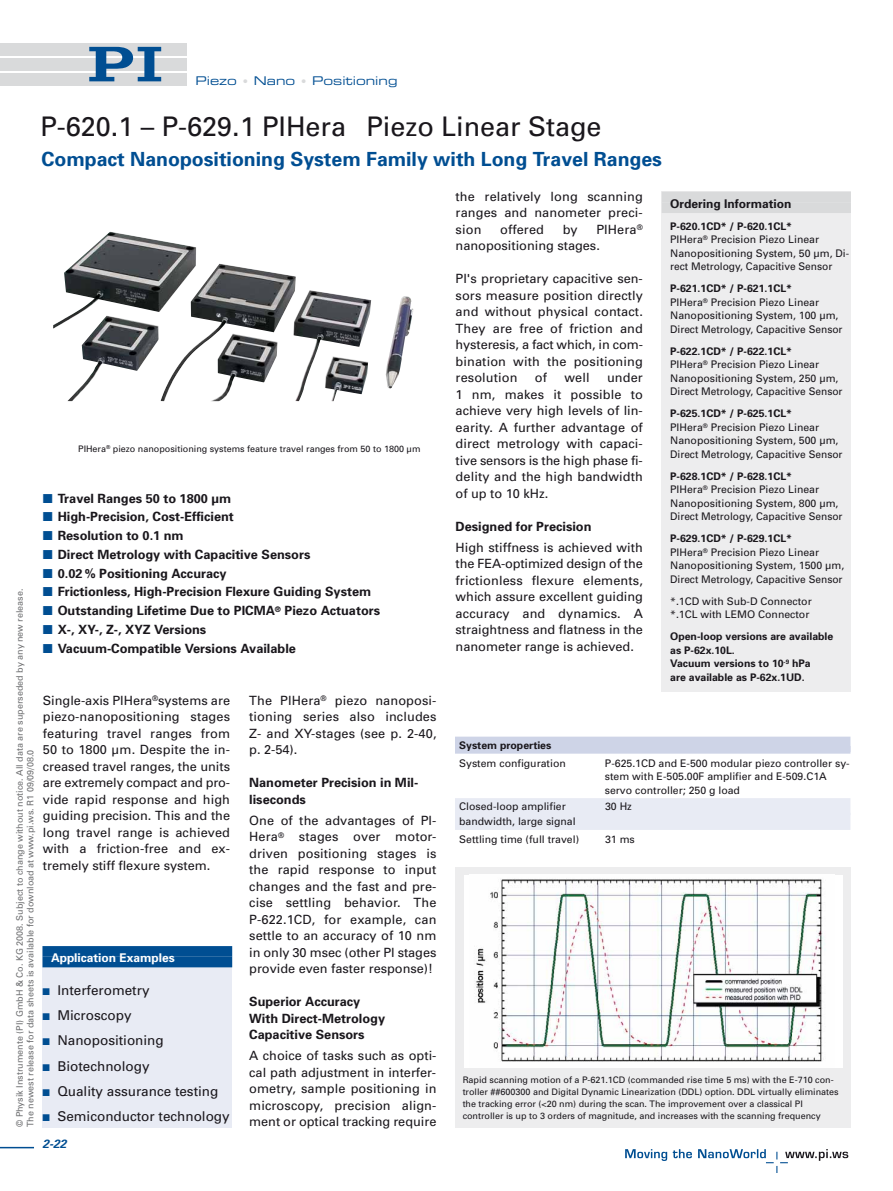
<style>
.page{position:relative;width:893px;height:1191px;background:#fff}
.page>*{position:absolute;margin:0;border:0;box-sizing:border-box;transform-origin:0 0}
.t1{font:27px "Univers";color:#1a171c}
.t2{font:700 19.5px "Univers";color:#004e92}
.t3{font:13.5px "Univers";color:#1a171c}
.t4{font:12.75px/16.5px "Univers";letter-spacing:.01em;color:#1a171c;text-align:justify}
.t5{font:700 12.75px/16.5px "Univers";color:#1a171c}
.t6{font:12px "Eurostile Extended Two";color:#004e92}
.t7{font:700 12px "Univers";color:#fff}
.t8{font:700 12px "Univers";color:#1a171c}
.t9{font:italic 700 12px "Univers";color:#004e92}
.t10{font:10.5px/13.5px "Univers";color:#1a171c}
.t11{font:700 10.5px/13.5px "Univers";color:#1a171c}
.t12{font:9px/12px "Univers";color:#1a171c}
.t13{font:9px/10.8px "Univers";color:#6f7072}
.s1{font-size:10.5px;color:#d9dadb}
.s2{font-family:"European Pi Three";font-weight:400;font-size:15px;color:#004e92}
.s3{font-family:"European Pi Three";font-size:11.25px;color:#004e92}
.s4{font-weight:700}
</style>
<div class="page">
<hr style="left:0;top:1146px;width:34px;height:2px;background:#004e92">
<div style="left:64px;top:43px;width:123px;height:12px;background:#d9dadb"></div>
<div style="left:64px;top:58px;width:123px;height:12px;background:#d9dadb"></div>
<div style="left:64px;top:73px;width:123px;height:12px;background:#d9dadb"></div>
<svg style="left:89px;top:47px;width:72px;height:34px"></svg>
<div style="left:0;top:43px;width:86px;height:12px;background:#d9dadb"></div>
<div style="left:0;top:58px;width:86px;height:12px;background:#d9dadb"></div>
<div style="left:0;top:73px;width:86px;height:12px;background:#d9dadb"></div>
<svg style="left:625px;top:1149px;width:223px;height:23px"></svg>
<img style="left:53px;top:232px;width:361px;height:169px">
<div style="left:43px;top:946px;width:189px;height:181px;background:#e8ebf4"></div>
<div style="left:43px;top:946px;width:189px;height:10px;background:#004e92"></div>
<div style="left:43px;top:956px;width:189px;height:11px;background:#004e92"></div>
<div style="left:662px;top:192px;width:189px;height:500px;background:#ededee"></div>
<div style="left:662px;top:192px;width:189px;height:10px;background:#d9dadb"></div>
<div style="left:662px;top:202px;width:189px;height:11px;background:#d9dadb"></div>
<div style="left:455px;top:867px;width:396px;height:260px;background:#ededee"></div>
<div style="left:464px;top:875px;width:378px;height:192px;background:#fff"></div>
<img style="left:475px;top:879px;width:348px;height:183px">
<div style="left:455px;top:736px;width:395px;height:17px;background:#ced4e7"></div>
<div style="left:455px;top:798px;width:395px;height:17px;background:#e8ebf4"></div>
<div style="left:455px;top:813px;width:395px;height:17px;background:#e8ebf4"></div>
<p class="t6" style="left:196px;top:76px;width:203px">Piezo <span class="s1">•</span> Nano <span class="s1">•</span> Positioning</p>
<h1 class="t1" style="left:40px;top:117px;width:563px">P-620.1 – P-629.1 PIHera Piezo Linear Stage</h1>
<h2 class="t2" style="left:42px;top:152px;width:622px">Compact Nanopositioning System Family with Long Travel Ranges</h2>
<p class="t12" style="left:78px;top:443px;width:344px">PIHera<sup>®</sup> piezo nanopositioning systems feature travel ranges from 50 to 1800 μm</p>
<p class="t5" style="left:43px;top:491px;width:190px"><span class="s2">-</span> Travel Ranges 50 to 1800 μm</p>
<p class="t5" style="left:43px;top:510px;width:193px"><span class="s2">-</span> High-Precision, Cost-Efficient</p>
<p class="t5" style="left:43px;top:528px;width:142px"><span class="s2">-</span> Resolution to 0.1 nm</p>
<p class="t5" style="left:43px;top:547px;width:269px"><span class="s2">-</span> Direct Metrology with Capacitive Sensors</p>
<p class="t5" style="left:43px;top:566px;width:185px"><span class="s2">-</span> 0.02 % Positioning Accuracy</p>
<p class="t5" style="left:43px;top:585px;width:330px"><span class="s2">-</span> Frictionless, High-Precision Flexure Guiding System</p>
<p class="t5" style="left:43px;top:603px;width:339px"><span class="s2">-</span> Outstanding Lifetime Due to PICMA<sup>®</sup> Piezo Actuators</p>
<p class="t5" style="left:43px;top:622px;width:165px"><span class="s2">-</span> X-, XY-, Z-, XYZ Versions</p>
<p class="t5" style="left:43px;top:641px;width:255px"><span class="s2">-</span> Vacuum-Compatible Versions Available</p>
<p class="t13" style="left:15px;top:1127px;width:540px;rotate:-90deg">© Physik Instrumente (PI) GmbH &amp; Co. KG 2008. Subject to change without notice. All data are superseded by any new release.<br>The newest release for data sheets is available for download at www.pi.ws. R1 09/09/08.0</p>
<p class="t4" style="left:43px;top:693px;width:189px">Single-axis PIHera<sup>®</sup>systems are piezo-nanopositioning stages featuring travel ranges from 50 to 1800 μm. Despite the in&shy;creased travel ranges, the units are extremely compact and pro&shy;vide rapid response and high guiding precision. This and the long travel range is achieved with a friction-free and ex&shy;tremely stiff flexure system.</p>
<p class="t4" style="left:249px;top:693px;width:189px">The PIHera<sup>®</sup> piezo nanoposi&shy;tioning series also includes Z- and XY-stages (see p. 2-40, p. 2-54).</p>
<p class="t5" style="left:249px;top:776px;width:171px">Nanometer Precision in Mil&shy;liseconds</p>
<p class="t4" style="left:249px;top:813px;width:189px">One of the advantages of PI-Hera<sup>®</sup> stages over motor&shy;driven positioning stages is the rapid response to input changes and the fast and pre&shy;cise settling behavior. The P-622.1CD, for example, can settle to an accuracy of 10 nm in only 30 msec (other PI stages provide even faster response)!</p>
<p class="t5" style="left:249px;top:994px;width:137px">Superior Accuracy<br>With Direct-Metrology<br>Capacitive Sensors</p>
<p class="t4" style="left:249px;top:1048px;width:189px">A choice of tasks such as opti&shy;cal path adjustment in interfer&shy;ometry, sample positioning in microscopy, precision align&shy;ment or optical tracking require</p>
<p class="t7" style="left:51px;top:953px;width:125px">Application Examples</p>
<p class="t3" style="left:43px;top:985px;width:109px"><span class="s3">-</span> Interferometry</p>
<p class="t3" style="left:43px;top:1010px;width:91px"><span class="s3">-</span> Microscopy</p>
<p class="t3" style="left:43px;top:1035px;width:123px"><span class="s3">-</span> Nanopositioning</p>
<p class="t3" style="left:43px;top:1060px;width:109px"><span class="s3">-</span> Biotechnology</p>
<p class="t3" style="left:43px;top:1086px;width:177px"><span class="s3">-</span> Quality assurance testing</p>
<p class="t3" style="left:43px;top:1111px;width:189px"><span class="s3">-</span> Semiconductor technology</p>
<p class="t9" style="left:43px;top:1139px;width:26px">2-22</p>
<p class="t4" style="left:456px;top:189px;width:189px">the relatively long scanning ranges and nanometer preci&shy;sion</p>
<p class="t4" style="left:500px;top:222px;width:45px">offered</p>
<p class="t4" style="left:563px;top:222px;width:16px">by</p>
<p class="t4" style="left:456px;top:222px;width:189px;text-indent:141px">PIHera<sup>® </sup>nanopositioning stages.</p>
<p class="t4" style="left:456px;top:272px;width:189px">PI's proprietary capacitive sen&shy;sors measure position directly and without physical contact.<br>They are free of friction and hysteresis, a fact which, in com&shy;bination with the positioning resolution</p>
<p class="t4" style="left:535px;top:371px;width:14px">of</p>
<p class="t4" style="left:564px;top:371px;width:27px">well</p>
<p class="t4" style="left:456px;top:371px;width:189px;text-indent:151px">under 1 nm, makes it possible to achieve very high levels of lin&shy;earity. A further advantage of direct metrology with capaci&shy;tive sensors is the high phase fi&shy;delity and the high bandwidth of up to 10 kHz.</p>
<p class="t5" style="left:456px;top:519px;width:137px">Designed for Precision</p>
<p class="t4" style="left:456px;top:540px;width:189px">High stiffness is achieved with the FEA-optimized design of the frictionless flexure elements, which assure excellent guiding accuracy and dynamics. A straightness and flatness in the nanometer range is achieved.</p>
<p class="t8" style="left:670px;top:199px;width:123px">Ordering Information</p>
<p class="t10" style="left:670px;top:220px;width:180px"><span class="s4">P-620.1CD* / P-620.1CL*<br></span>PIHera<sup>®</sup> Precision Piezo Linear<br>Nanopositioning System, 50 μm, Di&shy;rect Metrology, Capacitive Sensor</p>
<p class="t10" style="left:670px;top:283px;width:174px"><span class="s4">P-621.1CD* / P-621.1CL*<br></span>PIHera<sup>®</sup> Precision Piezo Linear<br>Nanopositioning System, 100 μm,<br>Direct Metrology, Capacitive Sensor</p>
<p class="t10" style="left:670px;top:345px;width:174px"><span class="s4">P-622.1CD* / P-622.1CL*<br></span>PIHera<sup>®</sup> Precision Piezo Linear<br>Nanopositioning System, 250 μm,<br>Direct Metrology, Capacitive Sensor</p>
<p class="t10" style="left:670px;top:408px;width:174px"><span class="s4">P-625.1CD* / P-625.1CL*<br></span>PIHera<sup>®</sup> Precision Piezo Linear<br>Nanopositioning System, 500 μm,<br>Direct Metrology, Capacitive Sensor</p>
<p class="t10" style="left:670px;top:470px;width:174px"><span class="s4">P-628.1CD* / P-628.1CL*<br></span>PIHera<sup>®</sup> Precision Piezo Linear<br>Nanopositioning System, 800 μm,<br>Direct Metrology, Capacitive Sensor</p>
<p class="t10" style="left:670px;top:533px;width:176px"><span class="s4">P-629.1CD* / P-629.1CL*<br></span>PIHera<sup>®</sup> Precision Piezo Linear<br>Nanopositioning System, 1500 μm,<br>Direct Metrology, Capacitive Sensor</p>
<p class="t10" style="left:670px;top:595px;width:143px">*.1CD with Sub-D Connector *.1CL with LEMO Connector</p>
<p class="t11" style="left:670px;top:631px;width:165px">Open-loop versions are available as P-62x.10L.<br>Vacuum versions to 10<sup>-9</sup> hPa<br>are available as P-62x.1UD.</p>
<p class="t11" style="left:459px;top:739px;width:94px">System properties</p>
<p class="t10" style="left:459px;top:757px;width:108px">System configuration</p>
<p class="t10" style="left:605px;top:757px;width:246px">P-625.1CD and E-500 modular piezo controller sy&shy;stem with E-505.00F amplifier and E-509.C1A servo controller; 250 g load</p>
<p class="t10" style="left:459px;top:801px;width:108px">Closed-loop amplifier</p>
<p class="t10" style="left:605px;top:801px;width:28px">30 Hz</p>
<p class="t10" style="left:459px;top:813px;width:121px;line-height:18px">bandwidth, large signal<br>Settling time (full travel)</p>
<p class="t10" style="left:605px;top:833px;width:31px">31 ms</p>
<p class="t12" style="left:463px;top:1074px;width:377px">Rapid scanning motion of a P-621.1CD (commanded rise time 5 ms) with the E-710 con&shy;troller ##600300 and Digital Dynamic Linearization (DDL) option. DDL virtually eliminates the tracking error (&lt;20 nm) during the scan. The improvement over a classical PI controller is up to 3 orders of magnitude, and increases with the scanning frequency</p>
</div>
